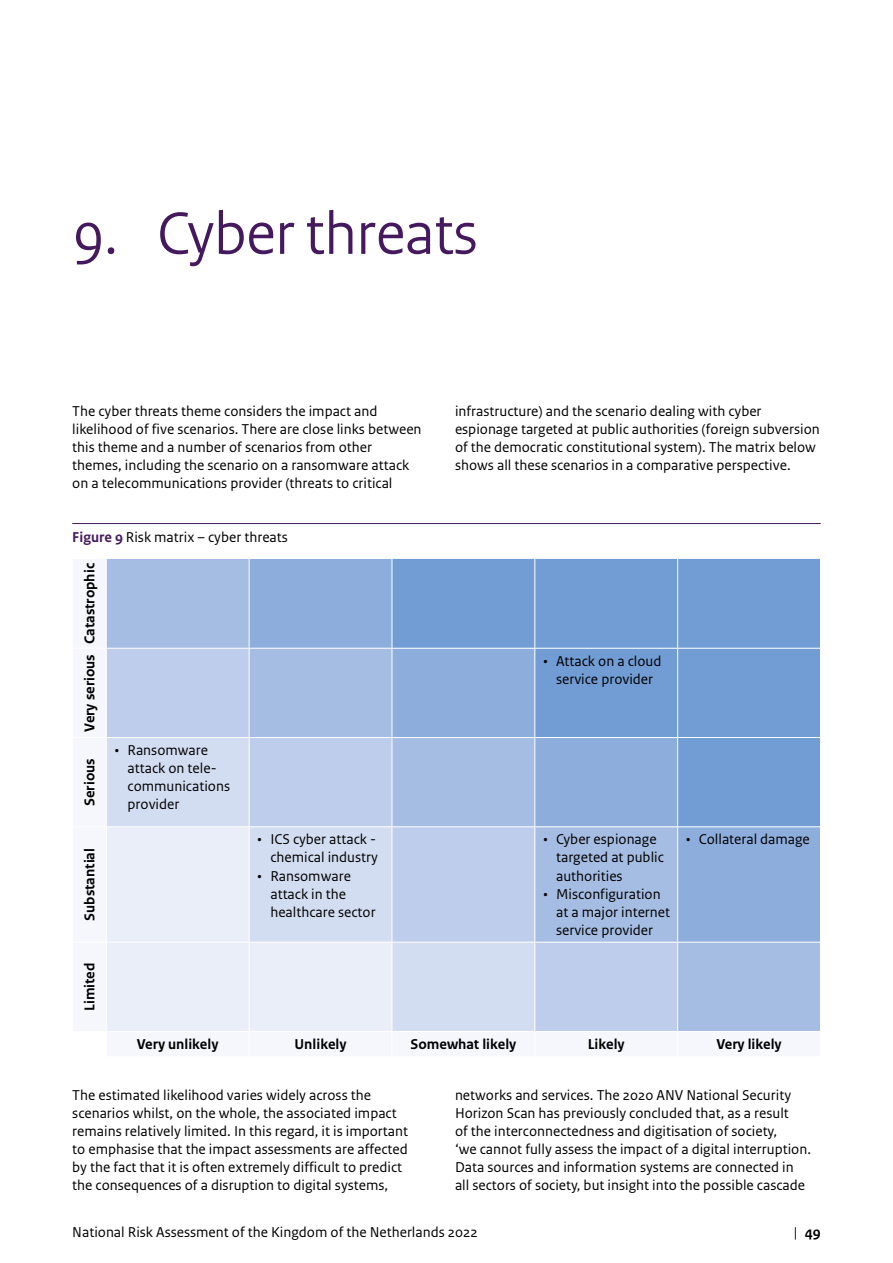
<style>
.page{position:relative;width:893px;height:1263px;background:#fff}
.page>*{position:absolute;margin:0;border:0;box-sizing:border-box;transform-origin:0 0}
.t1{font:63px "Rijksoverheid Sans Heading";color:#44195e}
.t2{font:15px/18px "Rijksoverheid Sans Text";color:#000}
.t3{font:700 15px "Rijksoverheid Sans Text";color:#000}
.s1{font-weight:700;color:#44195e}
.s2{font-weight:400}
</style>
<div class="page">
<hr style="left:72px;top:523px;width:749px;height:1px;background:#44195e">
<div style="left:73px;top:559px;width:33px;height:89px;background:#f5f7fc"></div>
<div style="left:106px;top:559px;width:143px;height:89px;background:#a5bde3"></div>
<div style="left:249px;top:559px;width:143px;height:89px;background:#8daddc"></div>
<div style="left:393px;top:559px;width:427px;height:89px;background:#719dd4"></div>
<div style="left:107px;top:649px;width:142px;height:88px;background:#bdcdeb"></div>
<svg style="left:250px;top:649px;width:570px;height:382px;background:#adc2e5"></svg>
<svg style="left:393px;top:649px;width:427px;height:293px;background:#96b3de"></svg>
<svg style="left:535px;top:649px;width:285px;height:177px;background:#78a1d6"></svg>
<svg style="left:107px;top:738px;width:427px;height:293px;background:#c0d0ec"></svg>
<svg style="left:107px;top:827px;width:285px;height:204px;background:#e3e9f7"></svg>
<hr style="left:392px;top:649px;width:1px;height:88px;background:#fff">
<hr style="left:534px;top:649px;width:1px;height:88px;background:#fff">
<hr style="left:249px;top:738px;width:1px;height:88px;background:#fff">
<hr style="left:392px;top:738px;width:1px;height:88px;background:#fff">
<hr style="left:534px;top:738px;width:1px;height:88px;background:#fff">
<hr style="left:249px;top:827px;width:1px;height:115px;background:#fff">
<hr style="left:392px;top:827px;width:1px;height:115px;background:#fff">
<hr style="left:534px;top:827px;width:1px;height:115px;background:#fff">
<hr style="left:249px;top:942px;width:1px;height:89px;background:#fff">
<hr style="left:392px;top:942px;width:1px;height:89px;background:#fff">
<hr style="left:534px;top:942px;width:1px;height:89px;background:#fff">
<hr style="left:677px;top:649px;width:1px;height:88px;background:#fff">
<hr style="left:677px;top:738px;width:1px;height:88px;background:#fff">
<hr style="left:677px;top:827px;width:1px;height:115px;background:#fff">
<hr style="left:677px;top:942px;width:1px;height:89px;background:#fff">
<hr style="left:106px;top:559px;width:1px;height:89px;background:#fff">
<hr style="left:249px;top:559px;width:1px;height:89px;background:#fff">
<hr style="left:534px;top:559px;width:1px;height:89px;background:#fff">
<hr style="left:677px;top:559px;width:1px;height:89px;background:#fff">
<hr style="left:249px;top:737px;width:143px;height:1px;background:#fff">
<hr style="left:392px;top:737px;width:143px;height:1px;background:#fff">
<hr style="left:535px;top:737px;width:143px;height:1px;background:#fff">
<hr style="left:678px;top:737px;width:142px;height:1px;background:#fff">
<hr style="left:107px;top:826px;width:142px;height:1px;background:#fff">
<hr style="left:249px;top:826px;width:143px;height:1px;background:#fff">
<hr style="left:392px;top:826px;width:143px;height:1px;background:#fff">
<hr style="left:535px;top:826px;width:143px;height:1px;background:#fff">
<hr style="left:678px;top:826px;width:142px;height:1px;background:#fff">
<hr style="left:107px;top:942px;width:142px;height:1px;background:#fff">
<hr style="left:249px;top:942px;width:143px;height:1px;background:#fff">
<hr style="left:392px;top:942px;width:143px;height:1px;background:#fff">
<hr style="left:535px;top:942px;width:143px;height:1px;background:#fff">
<hr style="left:678px;top:942px;width:142px;height:1px;background:#fff">
<h1 class="t1" style="left:72px;top:197px;width:407px">9. Cyber threats</h1>
<p class="t2" style="left:72px;top:402px;width:351px">The cyber threats theme considers the impact and likelihood of five scenarios. There are close links between this theme and a number of scenarios from other themes, including the scenario on a ransomware attack on a telecommunications provider (threats to critical</p>
<p class="t2" style="left:455px;top:402px;width:366px">infrastructure) and the scenario dealing with cyber espionage targeted at public authorities (foreign subversion of the democratic constitutional system). The matrix below shows all these scenarios in a comparative perspective.</p>
<p class="t2" style="left:72px;top:528px;width:217px"><span class="s1">Figure 9</span> Risk matrix – cyber threats</p>
<p class="t3" style="left:81px;top:644px;width:82px;rotate:-90deg">Catastrophic</p>
<p class="t3" style="left:81px;top:731px;width:79px;rotate:-90deg">Very serious</p>
<p class="t2" style="left:543px;top:652px;width:120px;text-align:center">• Attack on a cloud service provider</p>
<p class="t3" style="left:81px;top:806px;width:49px;rotate:-90deg">Serious</p>
<p class="t2" style="left:128px;top:741px;width:104px;text-indent:-13px">• Ransomware attack on tele&shy;communications provider</p>
<p class="t3" style="left:81px;top:921px;width:74px;rotate:-90deg">Substantial</p>
<p class="t3" style="left:81px;top:1011px;width:50px;rotate:-90deg">Limited</p>
<p class="t2" style="left:258px;top:831px;width:122px;text-align:right">• ICS cyber attack - chemical industry</p>
<p class="t2" style="left:270px;top:867px;width:107px;text-indent:-13px">• Ransomware attack in the healthcare sector</p>
<p class="t2" style="left:556px;top:831px;width:109px;text-indent:-13px">• Cyber espionage targeted at public authorities</p>
<p class="t2" style="left:556px;top:885px;width:116px;text-indent:-13px">• Misconfiguration at a major internet service provider</p>
<p class="t2" style="left:686px;top:831px;width:125px">• Collateral damage</p>
<p class="t3" style="left:137px;top:1036px;width:83px">Very unlikely</p>
<p class="t3" style="left:295px;top:1036px;width:54px">Unlikely</p>
<p class="t3" style="left:410px;top:1036px;width:107px">Somewhat likely</p>
<p class="t3" style="left:588px;top:1036px;width:38px">Likely</p>
<p class="t3" style="left:716px;top:1036px;width:67px">Very likely</p>
<p class="t2" style="left:72px;top:1086px;width:337px">The estimated likelihood varies widely across the scenarios whilst, on the whole, the associated impact remains relatively limited. In this regard, it is important to emphasise that the impact assessments are affected by the fact that it is often extremely difficult to predict the consequences of a disruption to digital systems,</p>
<p class="t2" style="left:455px;top:1086px;width:358px">networks and services. The 2020 ANV National Security Horizon Scan has previously concluded that, as a result<br>of the interconnectedness and digitisation of society,<br>‘we cannot fully assess the impact of a digital interruption.<br>Data sources and information systems are connected in all sectors of society, but insight into the possible cascade</p>
<p class="t2" style="left:72px;top:1223px;width:407px">National Risk Assessment of the Kingdom of the Netherlands 2022</p>
<p class="t3" style="left:794px;top:1223px;width:28px"><span class="s2">|</span> 49</p>
</div>
